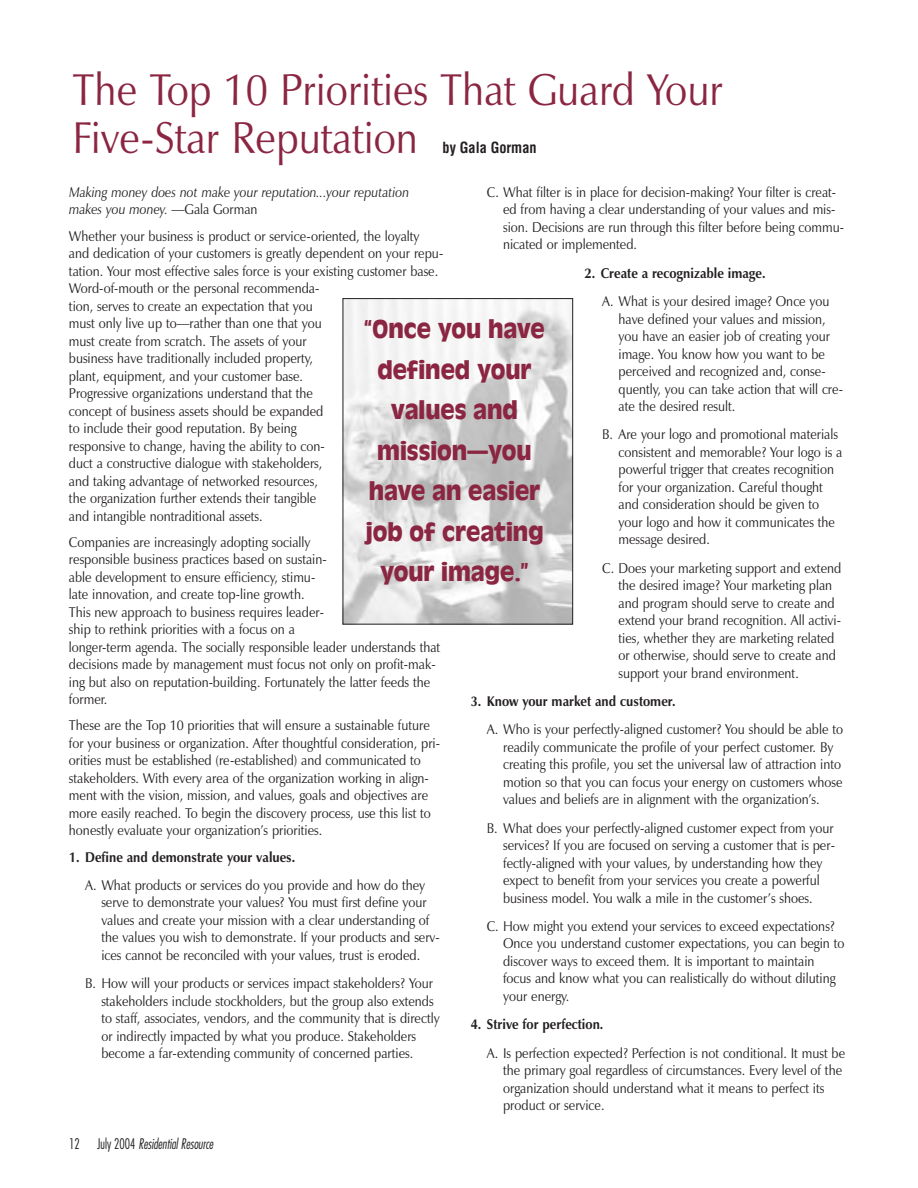
<style>
.page{position:relative;width:918px;height:1188px;background:#fff}
.page>*{position:absolute;margin:0;border:0;box-sizing:border-box;transform-origin:0 0}
.t1{font:45px/48px "Zapf Humanist 601 BT";color:#8b2642;scale:.9 1}
.t2{font:700 27px/40.5px "Antique Oli T";color:#8b2642;text-align:center;scale:.9 1}
.t3{font:700 condensed 15px "Helvetica";color:#231f20;scale:.95 1}
.t4{font:14.25px/17.5px "Zapf Humanist 601 BT";color:#231f20;scale:.9 1}
.t5{font:700 14.25px "Zapf Humanist 601 BT";color:#231f20;scale:.9 1}
.t6{font:italic 14.25px/17.5px "Zapf Humanist 601 BT";color:#231f20;scale:.9 1}
.t7{font:italic 300 condensed 14.25px "Futura";color:#231f20;scale:.9 1}
.s1{font-style:normal}
</style>
<div class="page">
<img style="left:345px;top:300px;width:226px;height:323px">
<div style="left:343px;top:298px;width:230px;height:327px;border:1px solid #231f20"></div>
<h1 class="t1" style="left:72px;top:71px;width:724px">The Top 10 Priorities That Guard Your<br>Five-Star Reputation</h1>
<p class="t3" style="left:443px;top:141px;width:101px">by Gala Gorman</p>
<p class="t4" style="left:503px;top:185px;width:380px;text-indent:-16px">C. What filter is in place for decision-making? Your filter is creat&shy;ed from having a clear understanding of your values and mis&shy;sion. Decisions are run through this filter before being commu&shy;nicated or implemented.</p>
<p class="t5" style="left:585px;top:268px;width:203px">2. Create a recognizable image.</p>
<p class="t4" style="left:619px;top:294px;width:251px;text-indent:-16px">A. What is your desired image? Once you have defined your values and mission, you have an easier job of creating your image. You know how you want to be perceived and recognized and, conse&shy;quently, you can take action that will cre&shy;ate the desired result.</p>
<p class="t4" style="left:619px;top:428px;width:250px;text-indent:-16px">B. Are your logo and promotional materials consistent and memorable? Your logo is a powerful trigger that creates recognition for your organization. Careful thought and consideration should be given to your logo and how it communicates the message desired.</p>
<p class="t4" style="left:619px;top:561px;width:249px;text-indent:-16px">C. Does your marketing support and extend the desired image? Your marketing plan and program should serve to create and extend your brand recognition. All activi&shy;ties, whether they are marketing related or otherwise, should serve to create and support your brand environment.</p>
<p class="t5" style="left:471px;top:696px;width:229px">3. Know your market and customer.</p>
<p class="t4" style="left:503px;top:723px;width:379px;text-indent:-16px">A. Who is your perfectly-aligned customer? You should be able to readily communicate the profile of your perfect customer. By creating this profile, you set the universal law of attraction into motion so that you can focus your energy on customers whose values and beliefs are in alignment with the organization’s.</p>
<p class="t4" style="left:503px;top:821px;width:370px;text-indent:-16px">B. What does your perfectly-aligned customer expect from your services? If you are focused on serving a customer that is per&shy;fectly-aligned with your values, by understanding how they expect to benefit from your services you create a powerful business model. You walk a mile in the customer’s shoes.</p>
<p class="t4" style="left:503px;top:919px;width:381px;text-indent:-16px">C. How might you extend your services to exceed expectations?<br>Once you understand customer expectations, you can begin to discover ways to exceed them. It is important to maintain focus and know what you can realistically do without diluting your energy.</p>
<p class="t5" style="left:471px;top:1019px;width:149px">4. Strive for perfection.</p>
<p class="t4" style="left:503px;top:1046px;width:382px;text-indent:-16px">A. Is perfection expected? Perfection is not conditional. It must be the primary goal regardless of circumstances. Every level of the organization should understand what it means to perfect its product or service.</p>
<p class="t6" style="left:69px;top:185px;width:380px">Making money does not make your reputation...your reputation makes you money. —<span class="s1">Gala Gorman</span></p>
<p class="t4" style="left:69px;top:229px;width:417px">Whether your business is product or service-oriented, the loyalty and dedication of your customers is greatly dependent on your repu&shy;tation. Your most effective sales force is your existing customer base.<br>Word-of-mouth or the personal recommenda-<br>tion, serves to create an expectation that you<br>must only live up to—rather than one that you<br>must create from scratch. The assets of your<br>business have traditionally included property,<br>plant, equipment, and your customer base.<br>Progressive organizations understand that the<br>concept of business assets should be expanded<br>to include their good reputation. By being<br>responsive to change, having the ability to con-<br>duct a constructive dialogue with stakeholders,<br>and taking advantage of networked resources,<br>the organization further extends their tangible<br>and intangible nontraditional assets.</p>
<p class="t4" style="left:69px;top:535px;width:414px">Companies are increasingly adopting socially<br>responsible business practices based on sustain-<br>able development to ensure efficiency, stimu-<br>late innovation, and create top-line growth.<br>This new approach to business requires leader-<br>ship to rethink priorities with a focus on a<br>longer-term agenda. The socially responsible leader understands that decisions made by management must focus not only on profit-mak&shy;ing but also on reputation-building. Fortunately the latter feeds the former.</p>
<p class="t4" style="left:69px;top:719px;width:414px">These are the Top 10 priorities that will ensure a sustainable future for your business or organization. After thoughtful consideration, pri&shy;orities must be established (re-established) and communicated to stakeholders. With every area of the organization working in align&shy;ment with the vision, mission, and values, goals and objectives are more easily reached. To begin the discovery process, use this list to honestly evaluate your organization’s priorities.</p>
<p class="t5" style="left:69px;top:851px;width:253px">1. Define and demonstrate your values.</p>
<p class="t4" style="left:101px;top:878px;width:378px;text-indent:-16px">A. What products or services do you provide and how do they serve to demonstrate your values? You must first define your values and create your mission with a clear understanding of the values you wish to demonstrate. If your products and serv&shy;ices cannot be reconciled with your values, trust is eroded.</p>
<p class="t4" style="left:101px;top:976px;width:377px;text-indent:-16px">B. How will your products or services impact stakeholders? Your stakeholders include stockholders, but the group also extends to staff, associates, vendors, and the community that is directly or indirectly impacted by what you produce. Stakeholders become a far-extending community of concerned parties.</p>
<h2 class="t2" style="left:364px;top:311px;width:202px">“Once you have defined your values and mission—you have an easier job of creating your image.”</h2>
<p class="t7" style="left:69px;top:1137px;width:164px"><span class="s1">1 2 J u l y 2 0 0 4</span> Residential Resource</p>
</div>
